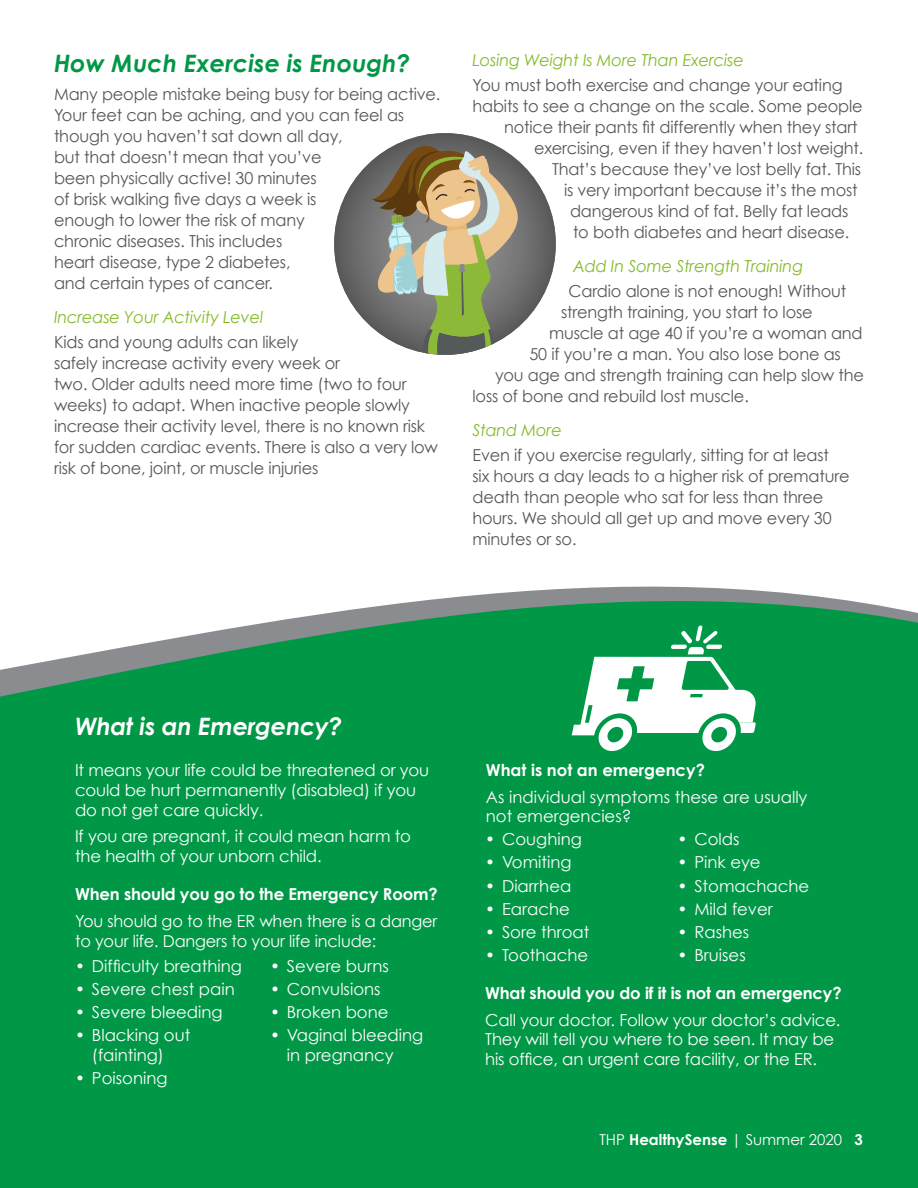
<style>
.page{position:relative;width:918px;height:1188px;background:#fff}
.page>*{position:absolute;margin:0;border:0;box-sizing:border-box;transform-origin:0 0}
.t1{font:italic 700 24px "Century Gothic";color:#009847}
.t2{font:italic 700 24px "Century Gothic";letter-spacing:-.01em;color:#fff}
.t3{font:16.5px/21px "Century Gothic";letter-spacing:-.01em;color:#54575a}
.t4{font:16.5px/19.8px "Century Gothic";letter-spacing:-.01em;color:#fff}
.t5{font:700 16.5px "Century Gothic";letter-spacing:-.01em;color:#fff}
.t6{font:italic 16.5px "Century Gothic";letter-spacing:-.01em;color:#82bb27}
.t7{font:15px "Century Gothic";color:#fff}
.s1{font-weight:700}
</style>
<div class="page">
<div style="left:0;top:946px;width:918px;height:242px;background:#009847"></div>
<svg style="left:0;top:586px;width:918px;height:360px;background:#1b9f59"></svg>
<svg style="left:334px;top:133px;width:222px;height:222px;background:#646466"></svg>
<svg style="left:372px;top:144px;width:147px;height:211px;background:#9c9a7c"></svg>
<svg style="left:572px;top:625px;width:185px;height:126px"></svg>
<p class="t1" style="left:54px;top:48px;width:358px">How Much Exercise is Enough?</p>
<p class="t3" style="left:54px;top:83px;width:388px">Many people mistake being busy for being active.<br>Your feet can be aching, and you can feel as though you haven’t sat down all day,<br>but that doesn’t mean that you’ve<br>been physically active! 30 minutes<br>of brisk walking five days a week is<br>enough to lower the risk of many<br>chronic diseases. This includes<br>heart disease, type 2 diabetes,<br>and certain types of cancer.</p>
<p class="t6" style="left:54px;top:307px;width:211px">Increase Your Activity Level</p>
<p class="t3" style="left:54px;top:331px;width:386px">Kids and young adults can likely<br>safely increase activity every week or<br>two. Older adults need more time (two to four weeks) to adapt. When inactive people slowly increase their activity level, there is no known risk for sudden cardiac events. There is also a very low risk of bone, joint, or muscle injuries</p>
<p class="t6" style="left:472px;top:50px;width:273px">Losing Weight Is More Than Exercise</p>
<p class="t3" style="left:472px;top:74px;width:372px">You must both exercise and change your eating</p>
<p class="t3" style="left:472px;top:95px;width:392px">habits to see a change on the scale. Some people</p>
<p class="t3" style="left:504px;top:116px;width:355px">notice their pants fit differently when they start</p>
<p class="t3" style="left:534px;top:137px;width:331px">exercising, even if they haven’t lost weight.</p>
<p class="t3" style="left:552px;top:158px;width:311px">That’s because they’ve lost belly fat. This</p>
<p class="t3" style="left:564px;top:179px;width:295px">is very important because it’s the most</p>
<p class="t3" style="left:570px;top:200px;width:280px">dangerous kind of fat. Belly fat leads</p>
<p class="t3" style="left:573px;top:221px;width:278px">to both diabetes and heart disease.</p>
<p class="t6" style="left:573px;top:256px;width:232px">Add In Some Strength Training</p>
<p class="t3" style="left:568px;top:280px;width:279px">Cardio alone is not enough! Without</p>
<p class="t3" style="left:561px;top:301px;width:253px">strength training, you start to lose</p>
<p class="t3" style="left:549px;top:322px;width:315px">muscle at age 40 if you’re a woman and</p>
<p class="t3" style="left:530px;top:343px;width:313px">50 if you’re a man. You also lose bone as</p>
<p class="t3" style="left:495px;top:364px;width:370px">you age and strength training can help slow the</p>
<p class="t3" style="left:472px;top:385px;width:278px">loss of bone and rebuild lost muscle.</p>
<p class="t6" style="left:472px;top:420px;width:91px">Stand More</p>
<p class="t3" style="left:472px;top:444px;width:379px">Even if you exercise regularly, sitting for at least six hours a day leads to a higher risk of premature death than people who sat for less than three hours. We should all get up and move every 30 minutes or so.</p>
<p class="t2" style="left:75px;top:710px;width:269px">What is an Emergency?</p>
<p class="t4" style="left:75px;top:760px;width:356px">It means your life could be threatened or you could be hurt permanently (disabled) if you do not get care quickly.</p>
<p class="t4" style="left:75px;top:826px;width:338px">If you are pregnant, it could mean harm to the health of your unborn child.</p>
<p class="t5" style="left:75px;top:884px;width:364px">When should you go to the Emergency Room?</p>
<p class="t4" style="left:75px;top:911px;width:364px">You should go to the ER when there is a danger to your life. Dangers to your life include:</p>
<p class="t4" style="left:75px;top:956px;width:168px">• Difficulty breathing</p>
<p class="t4" style="left:75px;top:979px;width:161px">• Severe chest pain</p>
<p class="t4" style="left:75px;top:1002px;width:149px">• Severe bleeding</p>
<p class="t4" style="left:75px;top:1025px;width:117px;text-align:center">• Blacking out (fainting)</p>
<p class="t4" style="left:75px;top:1068px;width:94px">• Poisoning</p>
<p class="t4" style="left:270px;top:956px;width:120px">• Severe burns</p>
<p class="t4" style="left:270px;top:979px;width:112px">• Convulsions</p>
<p class="t4" style="left:270px;top:1002px;width:120px">• Broken bone</p>
<p class="t4" style="left:287px;top:1025px;width:138px;text-indent:-17px">• Vaginal bleeding in pregnancy</p>
<p class="t5" style="left:486px;top:760px;width:221px">What is not an emergency?</p>
<p class="t4" style="left:486px;top:787px;width:323px">As individual symptoms these are usually not emergencies?</p>
<p class="t4" style="left:485px;top:829px;width:98px">• Coughing</p>
<p class="t4" style="left:485px;top:852px;width:88px">• Vomiting</p>
<p class="t4" style="left:485px;top:876px;width:88px">• Diarrhea</p>
<p class="t4" style="left:485px;top:899px;width:86px">• Earache</p>
<p class="t4" style="left:485px;top:922px;width:106px">• Sore throat</p>
<p class="t4" style="left:485px;top:945px;width:105px">• Toothache</p>
<p class="t4" style="left:678px;top:829px;width:64px">• Colds</p>
<p class="t4" style="left:678px;top:852px;width:85px">• Pink eye</p>
<p class="t4" style="left:678px;top:876px;width:133px">• Stomachache</p>
<p class="t4" style="left:678px;top:899px;width:97px">• Mild fever</p>
<p class="t4" style="left:678px;top:922px;width:73px">• Rashes</p>
<p class="t4" style="left:678px;top:945px;width:70px">• Bruises</p>
<p class="t5" style="left:485px;top:983px;width:358px">What should you do if it is not an emergency?</p>
<p class="t4" style="left:485px;top:1010px;width:357px">Call your doctor. Follow your doctor’s advice.<br>They will tell you where to be seen. It may be his office, an urgent care facility, or the ER.</p>
<p class="t7" style="left:600px;top:1131px;width:265px">THP <span class="s1">HealthySense</span> | Summer 2020 <span class="s1">3</span></p>
</div>
